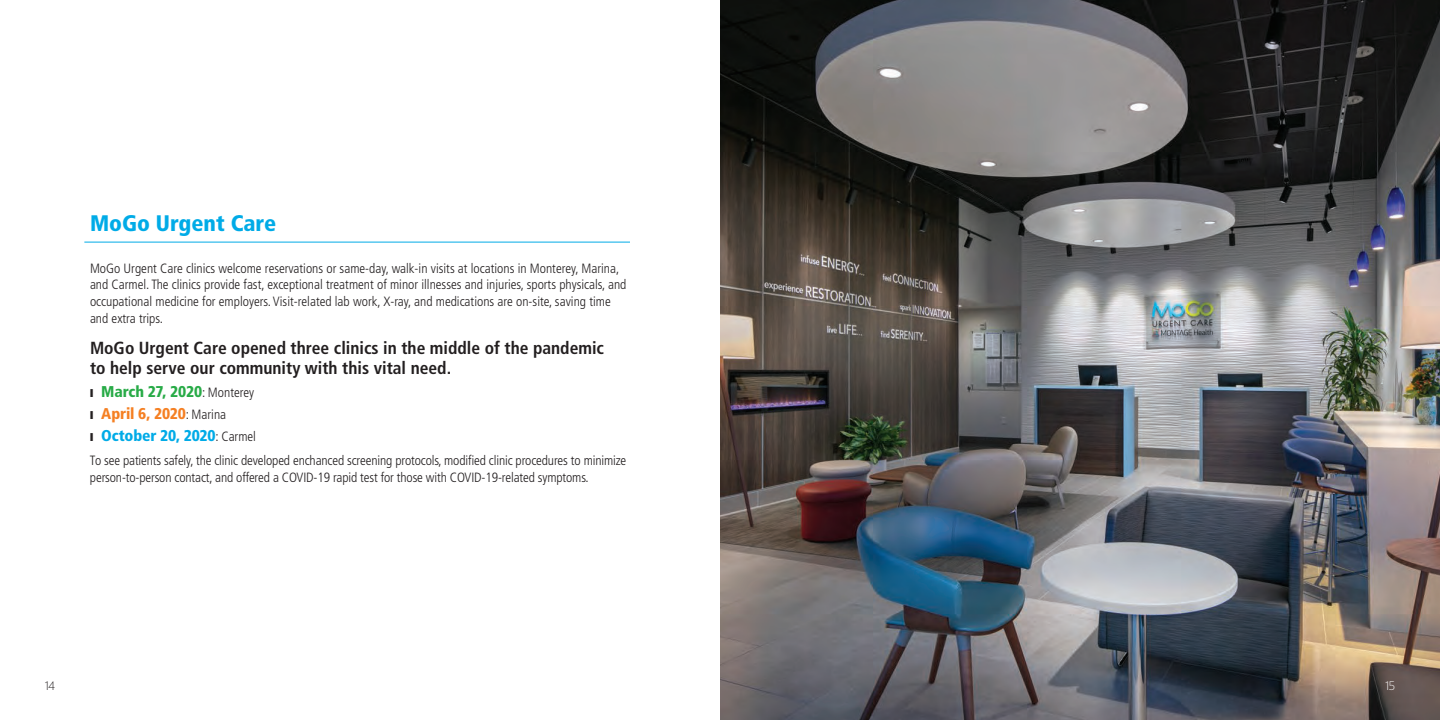
<style>
.page{position:relative;width:1440px;height:720px;background:#fff}
.page>*{position:absolute;margin:0;border:0;box-sizing:border-box;transform-origin:0 0}
.Header_2_blue{font:900 condensed 22.5px "Frutiger LT Std";color:#00abe7}
.Header_3{font:700 condensed 17.5px/20px "Frutiger LT Std";color:#231f20}
.t1{font:900 condensed 15.62px "Frutiger LT Std";letter-spacing:-.01em;color:#28ab47}
.t2{font:900 condensed 15.62px "Frutiger LT Std";letter-spacing:-.01em;color:#00abe7}
.t3{font:900 condensed 15.62px "Frutiger LT Std";letter-spacing:-.01em;color:#f58023}
.Body{font:300 condensed 13.5px/16.9px "Frutiger LT Std";color:#231f20}
.t4{font:200 12.5px "Sanomat Sans";color:#231f20}
.t5{font:200 12.5px "Sanomat Sans";color:#fff}
.s1{font-weight:300;font-size:13.5px;color:#231f20}
</style>
<div class="page">
<hr style="left:84px;top:242px;width:546px;height:1px;background:#00abe7">
<img style="left:721px;top:0;width:719px;height:720px">
<p class="Header_2_blue" style="left:90px;top:209px;width:188px">MoGo Urgent Care</p>
<p class="Body" style="left:90px;top:260px;width:538px">MoGo Urgent Care clinics welcome reservations or same-day, walk-in visits at locations in Monterey, Marina, and Carmel. The clinics provide fast, exceptional treatment of minor illnesses and injuries, sports physicals, and occupational medicine for employers. Visit-related lab work, X-ray, and medications are on-site, saving time and extra trips.</p>
<p class="Header_3" style="left:90px;top:338px;width:516px">MoGo Urgent Care opened three clinics in the middle of the pandemic to help serve our community with this vital need.</p>
<p class="t1" style="left:101px;top:382px;width:154px">March 27, 2020<span class="s1">: Monterey</span></p>
<p class="t3" style="left:101px;top:404px;width:126px">April 6, 2020<span class="s1">: Marina</span></p>
<p class="t2" style="left:101px;top:426px;width:156px">October 20, 2020<span class="s1">: Carmel</span></p>
<p class="Body" style="left:90px;top:452px;width:538px">To see patients safely, the clinic developed enchanced screening protocols, modified clinic procedures to minimize person-to-person contact, and offered a COVID-19 rapid test for those with COVID-19-related symptoms.</p>
<p class="t4" style="left:45px;top:677px;width:12px">14</p>
<p class="t5" style="left:1385px;top:677px;width:11px">15</p>
</div>
